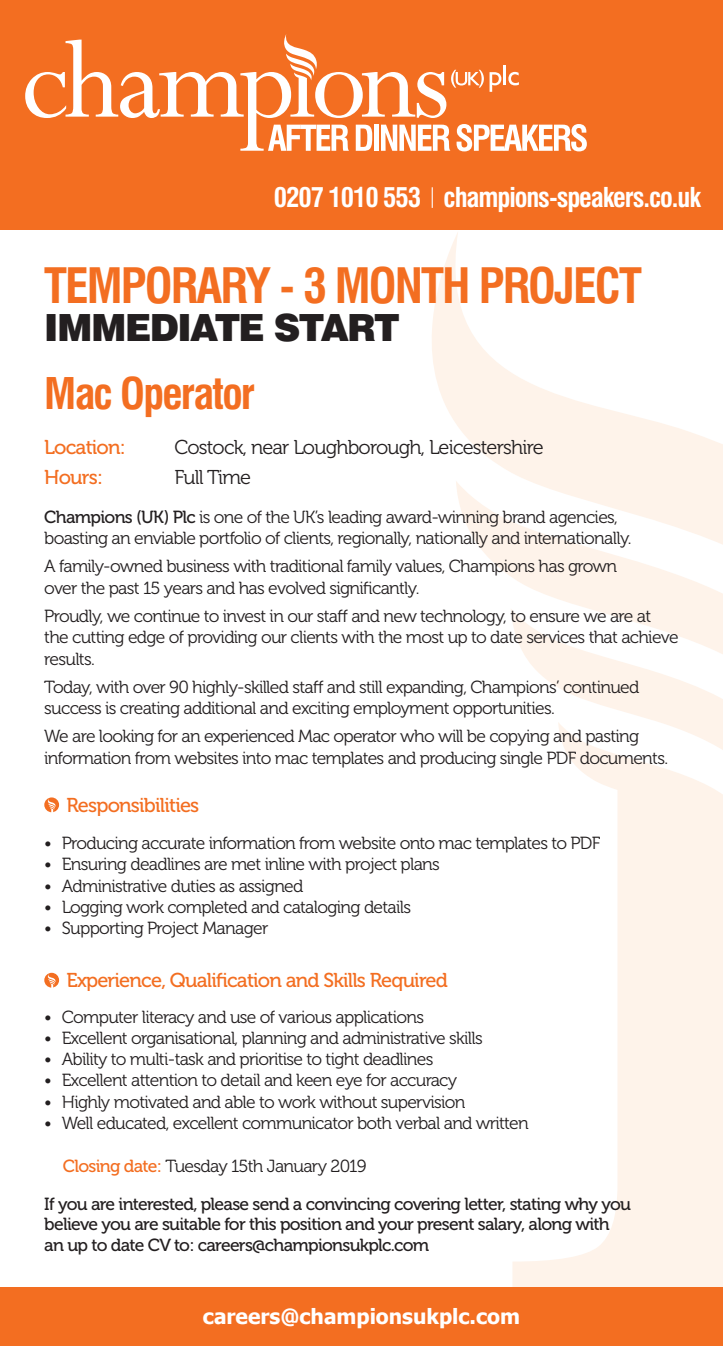
<style>
.page{position:relative;width:723px;height:1347px;background:#fff}
.page>*{position:absolute;margin:0;border:0;box-sizing:border-box;transform-origin:0 0}
.t1{font:700 condensed 47.5px "Swiss 721 BT";letter-spacing:-.04em;color:#f36e21}
.t2{font:700 condensed 42.5px "Swiss 721 BT";letter-spacing:-.04em;color:#f36e21}
.t3{font:900 37.5px "Swiss 721 BT";letter-spacing:-.04em;color:#231f20}
.t4{font:700 condensed 26.75px "Swiss 721 BT";letter-spacing:-.04em;color:#fff}
.t5{font:700 21px "Tahoma";color:#fff}
.t6{font:20px "Museo 500";letter-spacing:-.04em;color:#f36e21}
.t7{font:20px "Museo 300";letter-spacing:-.04em;color:#231f20}
.t8{font:17.5px/21.2px "Museo 300";letter-spacing:-.04em;color:#231f20}
.t9{font:17.5px/20.5px "Museo 500";letter-spacing:-.04em;color:#231f20}
.s1{font-family:"Museo 500"}
.s2{font-family:"Museo 500";color:#f36e21}
</style>
<div class="page">
<svg style="left:432px;top:233px;width:291px;height:248px"></svg>
<svg style="left:456px;top:481px;width:267px;height:127px;fill:#fef3ea"></svg>
<svg style="left:511px;top:608px;width:212px;height:114px"></svg>
<svg style="left:512px;top:722px;width:211px;height:565px;fill:#fef3ea"></svg>
<div style="left:0;top:1287px;width:723px;height:59px;background:#f36e21"></div>
<svg style="left:44px;top:797px;width:15px;height:15px"></svg>
<svg style="left:44px;top:972px;width:15px;height:15px"></svg>
<svg style="left:48px;top:799px;width:8px;height:14px"></svg>
<svg style="left:48px;top:974px;width:8px;height:14px"></svg>
<div style="left:0;top:0;width:723px;height:230px;background:#f36e21"></div>
<svg style="left:25px;top:34px;width:562px;height:117px"></svg>
<p class="t4" style="left:274px;top:181px;width:428px">0207 1010 553 <sup>|</sup> champions-speakers.co.uk</p>
<p class="t1" style="left:44px;top:257px;width:599px">TEMPORARY - 3 MONTH PROJECT</p>
<p class="t3" style="left:44px;top:305px;width:356px">IMMEDIATE START</p>
<p class="t2" style="left:44px;top:368px;width:213px">Mac Operator</p>
<p class="t6" style="left:44px;top:436px;width:83px">Location:</p>
<p class="t6" style="left:44px;top:466px;width:60px">Hours:</p>
<p class="t7" style="left:174px;top:437px;width:371px">Costock, near Loughborough, Leicestershire</p>
<p class="t7" style="left:174px;top:466px;width:78px">Full Time</p>
<p class="t8" style="left:44px;top:506px;width:575px"><span class="s1">Champions (UK) Plc</span> is one of the UK’s leading award-winning brand agencies,</p>
<p class="t8" style="left:44px;top:528px;width:589px">boasting an enviable portfolio of clients, regionally, nationally and internationally.</p>
<p class="t8" style="left:44px;top:556px;width:574px">A family-owned business with traditional family values, Champions has grown</p>
<p class="t8" style="left:44px;top:577px;width:377px">over the past 15 years and has evolved significantly.</p>
<p class="t8" style="left:44px;top:605px;width:608px">Proudly, we continue to invest in our staff and new technology, to ensure we are at</p>
<p class="t8" style="left:44px;top:627px;width:636px">the cutting edge of providing our clients with the most up to date services that achieve results.</p>
<p class="t8" style="left:44px;top:676px;width:596px">Today, with over 90 highly-skilled staff and still expanding, Champions’ continued success is creating additional and exciting employment opportunities.</p>
<p class="t8" style="left:44px;top:726px;width:625px">We are looking for an experienced Mac operator who will be copying and pasting information from websites into mac templates and producing single PDF documents.</p>
<p class="t6" style="left:66px;top:794px;width:134px">Responsibilities</p>
<p class="t8" style="left:44px;top:833px;width:558px">• Producing accurate information from website onto mac templates to PDF</p>
<p class="t8" style="left:44px;top:854px;width:397px">• Ensuring deadlines are met inline with project plans</p>
<p class="t8" style="left:44px;top:875px;width:261px">• Administrative duties as assigned</p>
<p class="t8" style="left:44px;top:896px;width:368px">• Logging work completed and cataloging details</p>
<p class="t8" style="left:44px;top:918px;width:226px">• Supporting Project Manager</p>
<p class="t6" style="left:66px;top:969px;width:383px">Experience, Qualification and Skills Required</p>
<p class="t8" style="left:44px;top:1006px;width:381px">• Computer literacy and use of various applications</p>
<p class="t8" style="left:44px;top:1027px;width:440px">• Excellent organisational, planning and administrative skills</p>
<p class="t8" style="left:44px;top:1049px;width:391px">• Ability to multi-task and prioritise to tight deadlines</p>
<p class="t8" style="left:44px;top:1070px;width:414px">• Excellent attention to detail and keen eye for accuracy</p>
<p class="t8" style="left:44px;top:1091px;width:423px">• Highly motivated and able to work without supervision</p>
<p class="t8" style="left:44px;top:1112px;width:486px">• Well educated, excellent communicator both verbal and written</p>
<p class="t8" style="left:63px;top:1156px;width:305px"><span class="s2">Closing date:</span> Tuesday 15th January 2019</p>
<p class="t9" style="left:44px;top:1193px;width:588px">If you are interested, please send a convincing covering letter, stating why you believe you are suitable for this position and your present salary, along with</p>
<p class="t9" style="left:44px;top:1234px;width:386px">an up to date CV to: careers@championsukplc.com</p>
<p class="t5" style="left:203px;top:1301px;width:318px">careers@championsukplc.com</p>
</div>
